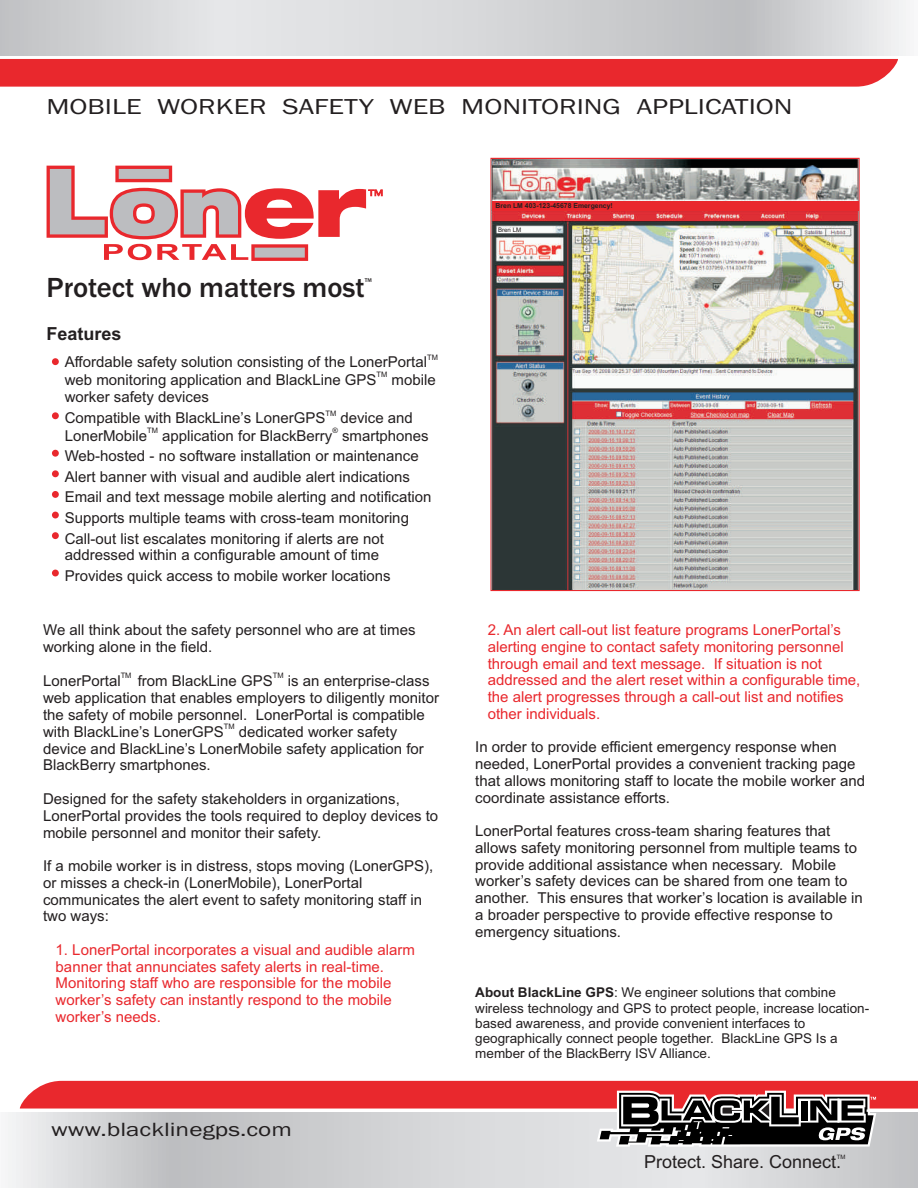
<style>
.page{position:relative;width:918px;height:1188px;background:#fff}
.page>*{position:absolute;margin:0;border:0;box-sizing:border-box;transform-origin:0 0}
.t1{font:500 28.65px "Franklin Gothic";color:#231f20}
.t2{font:22.35px "Franklin Gothic";color:#231f20;scale:1.28 1}
.t3{font:19.8px "Franklin Gothic";color:#231f20;scale:1.28 1}
.t4{font:18px "Arial";color:#231f20}
.t5{font:700 18px "Arial";color:#231f20}
.t6{font:15px/16.8px "Arial";color:#231f20}
.t7{font:15px/16.8px "Arial";color:#e9282d}
.t8{font:13.5px/15.1px "Arial";color:#231f20}
.t9{font:7.5px "Arial";color:#231f20}
.t10{font:700 6.9px "Arial";color:#231f20}
.t11{font:6.15px "Arial";color:#231f20}
.t12{font:6px "Arial";color:#231f20}
.t13{font:500 5.55px "Franklin Gothic";color:#231f20}
.s1{font-weight:700}
</style>
<div class="page">
<img style="left:492px;top:159px;width:366px;height:431px">
<svg style="left:0;top:0;width:906px;height:55px;background:#d4d5d7"></svg>
<div style="left:0;top:59px;width:898px;height:28px;background:#e9282d"></div>
<svg style="left:8px;top:1112px;width:910px;height:76px;background:#d4d5d7"></svg>
<svg style="left:20px;top:1081px;width:898px;height:66px;background:#c07c7f"></svg>
<svg style="left:47px;top:166px;width:336px;height:95px"></svg>
<div style="left:492px;top:201px;width:366px;height:10px;background:#e9282d"></div>
<div style="left:498px;top:228px;width:18px;height:5px;background:#fff"></div>
<div style="left:52px;top:358px;width:7px;height:7px;background:#e9282d;border-radius:50%"></div>
<div style="left:52px;top:450px;width:7px;height:7px;background:#e9282d;border-radius:50%"></div>
<div style="left:52px;top:470px;width:7px;height:7px;background:#e9282d;border-radius:50%"></div>
<div style="left:52px;top:412px;width:7px;height:7px;background:#e9282d;border-radius:50%"></div>
<div style="left:52px;top:491px;width:7px;height:7px;background:#e9282d;border-radius:50%"></div>
<div style="left:52px;top:512px;width:7px;height:6px;background:#e9282d;border-radius:50%"></div>
<div style="left:52px;top:532px;width:7px;height:7px;background:#e9282d;border-radius:50%"></div>
<div style="left:52px;top:570px;width:7px;height:6px;background:#e9282d;border-radius:50%"></div>
<h2 class="t2" style="left:47px;top:98px;width:584px">MOBILE WORKER SAFETY WEB MONITORING APPLICATION</h2>
<h1 class="t1" style="left:47px;top:277px;width:320px">Protect who matters most</h1>
<p class="t13" style="left:365px;top:278px;width:9px">TM</p>
<p class="t5" style="left:47px;top:327px;width:77px">Features</p>
<p class="t9" style="left:427px;top:354px;width:12px">TM</p>
<p class="t6" style="left:65px;top:355px;width:364px">Affordable safety solution consisting of the LonerPortal</p>
<p class="t9" style="left:377px;top:372px;width:12px">TM</p>
<p class="t6" style="left:65px;top:373px;width:373px">web monitoring application and BlackLine GPS mobile worker safety devices</p>
<p class="t9" style="left:325px;top:410px;width:12px">TM</p>
<p class="t6" style="left:65px;top:411px;width:350px">Compatible with BlackLine’s LonerGPS device and</p>
<p class="t9" style="left:147px;top:428px;width:12px">TM</p>
<p class="t9" style="left:332px;top:428px;width:7px">®</p>
<p class="t6" style="left:65px;top:426px;width:368px;line-height:20.5px">LonerMobile application for BlackBerry smartphones Web-hosted - no software installation or maintenance Alert banner with visual and audible alert indications Email and text message mobile alerting and notification Supports multiple teams with cross-team monitoring Call-out list escalates monitoring if alerts are not</p>
<p class="t6" style="left:65px;top:546px;width:327px;line-height:20.5px">addressed within a configurable amount of time<br>Provides quick access to mobile worker locations</p>
<p class="t6" style="left:43px;top:623px;width:374px">We all think about the safety personnel who are at times working alone in the field.</p>
<p class="t9" style="left:121px;top:673px;width:12px">TM</p>
<p class="t9" style="left:273px;top:673px;width:12px">TM</p>
<p class="t6" style="left:43px;top:674px;width:397px">LonerPortal from BlackLine GPS is an enterprise-class web application that enables employers to diligently monitor the safety of mobile personnel. LonerPortal is compatible</p>
<p class="t9" style="left:224px;top:724px;width:12px">TM</p>
<p class="t6" style="left:43px;top:725px;width:382px">with BlackLine’s LonerGPS dedicated worker safety device and BlackLine’s LonerMobile safety application for<br>BlackBerry smartphones.</p>
<p class="t6" style="left:43px;top:792px;width:397px">Designed for the safety stakeholders in organizations,<br>LonerPortal provides the tools required to deploy devices to mobile personnel and monitor their safety.</p>
<p class="t6" style="left:43px;top:859px;width:392px">If a mobile worker is in distress, stops moving (LonerGPS), or misses a check-in (LonerMobile), LonerPortal communicates the alert event to safety monitoring staff in two ways:</p>
<p class="t7" style="left:56px;top:943px;width:361px">1. LonerPortal incorporates a visual and audible alarm banner that annunciates safety alerts in real-time.<br>Monitoring staff who are responsible for the mobile worker’s safety can instantly respond to the mobile worker’s needs.</p>
<h3 class="t3" style="left:51px;top:1122px;width:190px">www.blacklinegps.com</h3>
<p class="t10" style="left:496px;top:203px;width:119px">Bren LM 403-123-45678 Emergency!</p>
<p class="t11" style="left:498px;top:228px;width:25px">Bren LM</p>
<p class="t7" style="left:488px;top:623px;width:374px">2. An alert call-out list feature programs LonerPortal’s alerting engine to contact safety monitoring personnel through email and text message. If situation is not addressed and the alert reset within a configurable time, the alert progresses through a call-out list and notifies other individuals.</p>
<p class="t6" style="left:475px;top:740px;width:391px">In order to provide efficient emergency response when needed, LonerPortal provides a convenient tracking page that allows monitoring staff to locate the mobile worker and coordinate assistance efforts.</p>
<p class="t6" style="left:475px;top:824px;width:389px">LonerPortal features cross-team sharing features that allows safety monitoring personnel from multiple teams to provide additional assistance when necessary. Mobile worker’s safety devices can be shared from one team to another. This ensures that worker’s location is available in a broader perspective to provide effective response to emergency situations.</p>
<p class="t8" style="left:475px;top:986px;width:395px"><span class="s1">About BlackLine GPS</span>: We engineer solutions that combine wireless technology and GPS to protect people, increase location&shy;based awareness, and provide convenient interfaces to geographically connect people together. BlackLine GPS Is a member of the BlackBerry ISV Alliance.</p>
<p class="t4" style="left:644px;top:1155px;width:199px">Protect. Share. Connect.</p>
<p class="t12" style="left:837px;top:1155px;width:10px">TM</p>
</div>
